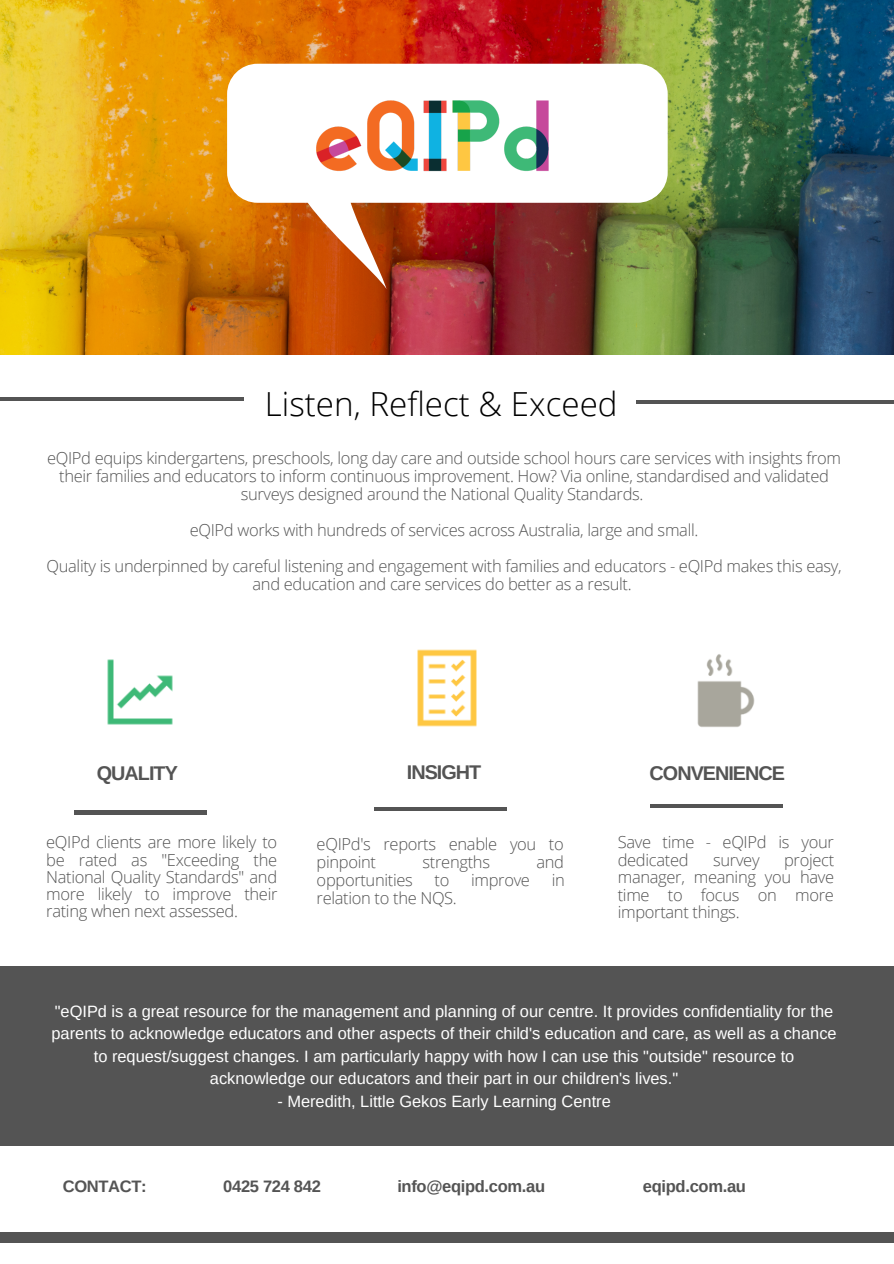
<style>
.page{position:relative;width:894px;height:1264px;background:#fff}
.page>*{position:absolute;margin:0;border:0;box-sizing:border-box;transform-origin:0 0}
.t1{font:300 33.15px "Open Sans";color:#000}
.t2{font:700 19.8px "Arimo";letter-spacing:-.05em;color:#545454}
.t3{font:300 16.5px/18px "Open Sans";letter-spacing:-.02em;color:#545454;text-align:center}
.t4{font:700 16.5px "Arimo";letter-spacing:-.02em;color:#545454}
.t5{font:16.35px/22.5px "Arimo";color:#fff;text-align:center}
</style>
<div class="page">
<div style="left:0;top:966px;width:893px;height:179px;background:#545454"></div>
<hr style="left:0;top:397px;width:243px;height:3px;background:#545454">
<hr style="left:74px;top:811px;width:133px;height:3px;background:#545454">
<hr style="left:374px;top:807px;width:132px;height:4px;background:#545454">
<div style="left:0;top:1232px;width:893px;height:10px;background:#545454"></div>
<img style="left:0;top:0;width:893px;height:355px">
<img style="left:417px;top:649px;width:60px;height:78px">
<img style="left:107px;top:659px;width:66px;height:66px">
<img style="left:697px;top:654px;width:58px;height:73px">
<hr style="left:636px;top:400px;width:257px;height:4px;background:#545454">
<hr style="left:649px;top:804px;width:133px;height:3px;background:#545454">
<svg style="left:227px;top:64px;width:440px;height:225px"></svg>
<img style="left:302px;top:89px;width:262px;height:94px">
<p class="t1" style="left:265px;top:381px;width:354px">Listen, Reflect &amp; Exceed</p>
<p class="t3" style="left:47px;top:448px;width:795px">eQIPd equips kindergartens, preschools, long day care and outside school hours care services with insights from their families and educators to inform continuous improvement. How? Via online, standardised and validated surveys designed around the National Quality Standards.</p>
<p class="t3" style="left:190px;top:520px;width:510px">eQIPd works with hundreds of services across Australia, large and small.</p>
<p class="t3" style="left:46px;top:556px;width:796px">Quality is underpinned by careful listening and engagement with families and educators - eQIPd makes this easy, and education and care services do better as a result.</p>
<p class="t2" style="left:97px;top:762px;width:82px">QUALITY</p>
<p class="t2" style="left:407px;top:761px;width:76px">INSIGHT</p>
<p class="t2" style="left:649px;top:761px;width:137px">CONVENIENCE</p>
<p class="t3" style="left:46px;top:833px;width:233px;line-height:17.2px;text-align:justify">eQIPd clients are more likely to be rated as "Exceeding the National Quality Standards" and more likely to improve their rating when next assessed.</p>
<p class="t3" style="left:316px;top:834px;width:248px;text-align:left">eQIPd's reports enable you to pinpoint</p>
<p class="t3" style="left:422px;top:852px;width:69px">strengths</p>
<p class="t3" style="left:536px;top:852px;width:29px">and</p>
<p class="t3" style="left:316px;top:870px;width:98px">opportunities</p>
<p class="t3" style="left:434px;top:870px;width:16px">to</p>
<p class="t3" style="left:471px;top:870px;width:60px">improve</p>
<p class="t3" style="left:551px;top:870px;width:15px">in</p>
<p class="t3" style="left:316px;top:888px;width:142px">relation to the NQS.</p>
<p class="t3" style="left:617px;top:833px;width:218px;line-height:17.5px;text-align:left">Save time - eQIPd is your dedicated</p>
<p class="t3" style="left:617px;top:850px;width:218px;line-height:17.5px;text-align:justify;text-indent:166px">project manager, meaning you have time to focus on more important things.</p>
<p class="t3" style="left:713px;top:850px;width:48px">survey</p>
<p class="t5" style="left:51px;top:999px;width:786px">"eQIPd is a great resource for the management and planning of our centre. It provides confidentiality for the parents to acknowledge educators and other aspects of their child's education and care, as well as a chance to request/suggest changes. I am particularly happy with how I can use this "outside" resource to acknowledge our educators and their part in our children's lives."</p>
<p class="t5" style="left:277px;top:1089px;width:335px">- Meredith, Little Gekos Early Learning Centre</p>
<p class="t4" style="left:63px;top:1177px;width:86px">CONTACT:</p>
<p class="t4" style="left:223px;top:1177px;width:99px">0425 724 842</p>
<p class="t4" style="left:397px;top:1177px;width:149px">info@eqipd.com.au</p>
<p class="t4" style="left:642px;top:1177px;width:104px">eqipd.com.au</p>
</div>
